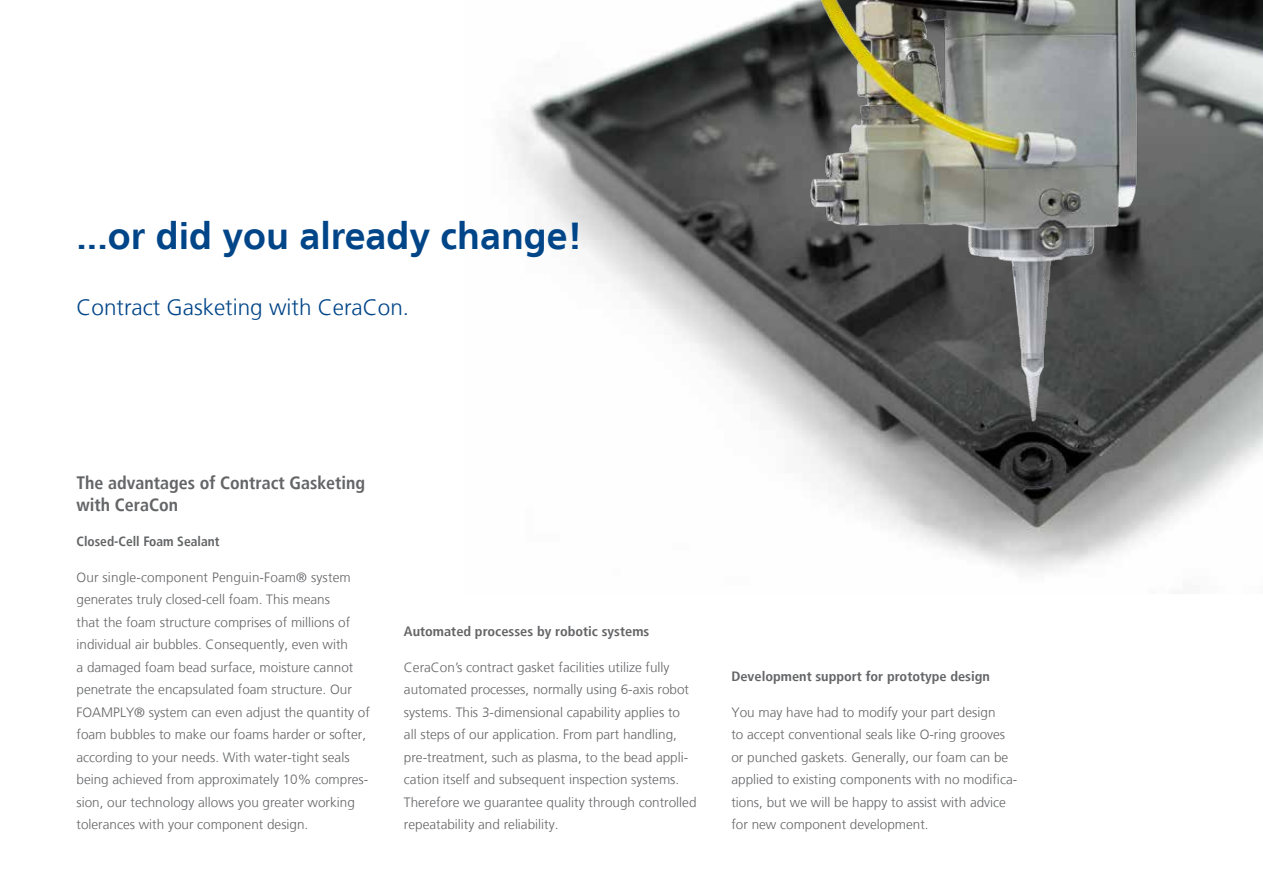
<style>
.page{position:relative;width:1263px;height:893px;background:#fff}
.page>*{position:absolute;margin:0;border:0;box-sizing:border-box;transform-origin:0 0}
.t1{font:700 37.5px "Frutiger LT";color:#004588}
.t2{font:300 22.5px "Frutiger LT";color:#004588}
.t3{font:700 condensed 18px/22.5px "Frutiger LT";color:#646567}
.t4{font:300 13.5px/22.5px "Frutiger LT";color:#646567}
.t5{font:700 condensed 13.5px "Frutiger LT";color:#646567;scale:1.06 1}
.t6{font:700 condensed 13.5px "Frutiger LT";color:#646567}
</style>
<div class="page">
<img style="left:508px;top:0;width:755px;height:573px">
<img style="left:749px;top:0;width:424px;height:470px">
<h1 class="t1" style="left:77px;top:214px;width:507px">...or did you already change!</h1>
<h2 class="t2" style="left:77px;top:294px;width:334px">Contract Gasketing with CeraCon.</h2>
<h3 class="t3" style="left:77px;top:471px;width:290px">The advantages of Contract Gasketing with CeraCon</h3>
<p class="t6" style="left:77px;top:534px;width:144px">Closed-Cell Foam Sealant</p>
<p class="t4" style="left:77px;top:566px;width:295px">Our single-component Penguin-Foam® system generates truly closed-cell foam. This means<br>that the foam structure comprises of millions of individual air bubbles. Consequently, even with<br>a damaged foam bead surface, moisture cannot penetrate the encapsulated foam structure. Our FOAMPLY® system can even adjust the quantity of foam bubbles to make our foams harder or softer, according to your needs. With water-tight seals being achieved from approximately 10% compres&shy;sion, our technology allows you greater working tolerances with your component design.</p>
<p class="t5" style="left:404px;top:624px;width:233px">Automated processes by robotic systems</p>
<p class="t4" style="left:404px;top:656px;width:294px">CeraCon’s contract gasket facilities utilize fully automated processes, normally using 6-axis robot systems. This 3-dimensional capability applies to<br>all steps of our application. From part handling, pre-treatment, such as plasma, to the bead appli&shy;cation itself and subsequent inspection systems.<br>Therefore we guarantee quality through controlled repeatability and reliability.</p>
<p class="t5" style="left:731px;top:669px;width:245px">Development support for prototype design</p>
<p class="t4" style="left:731px;top:701px;width:287px">You may have had to modify your part design<br>to accept conventional seals like O-ring grooves or punched gaskets. Generally, our foam can be applied to existing components with no modifica&shy;tions, but we will be happy to assist with advice for new component development.</p>
</div>
